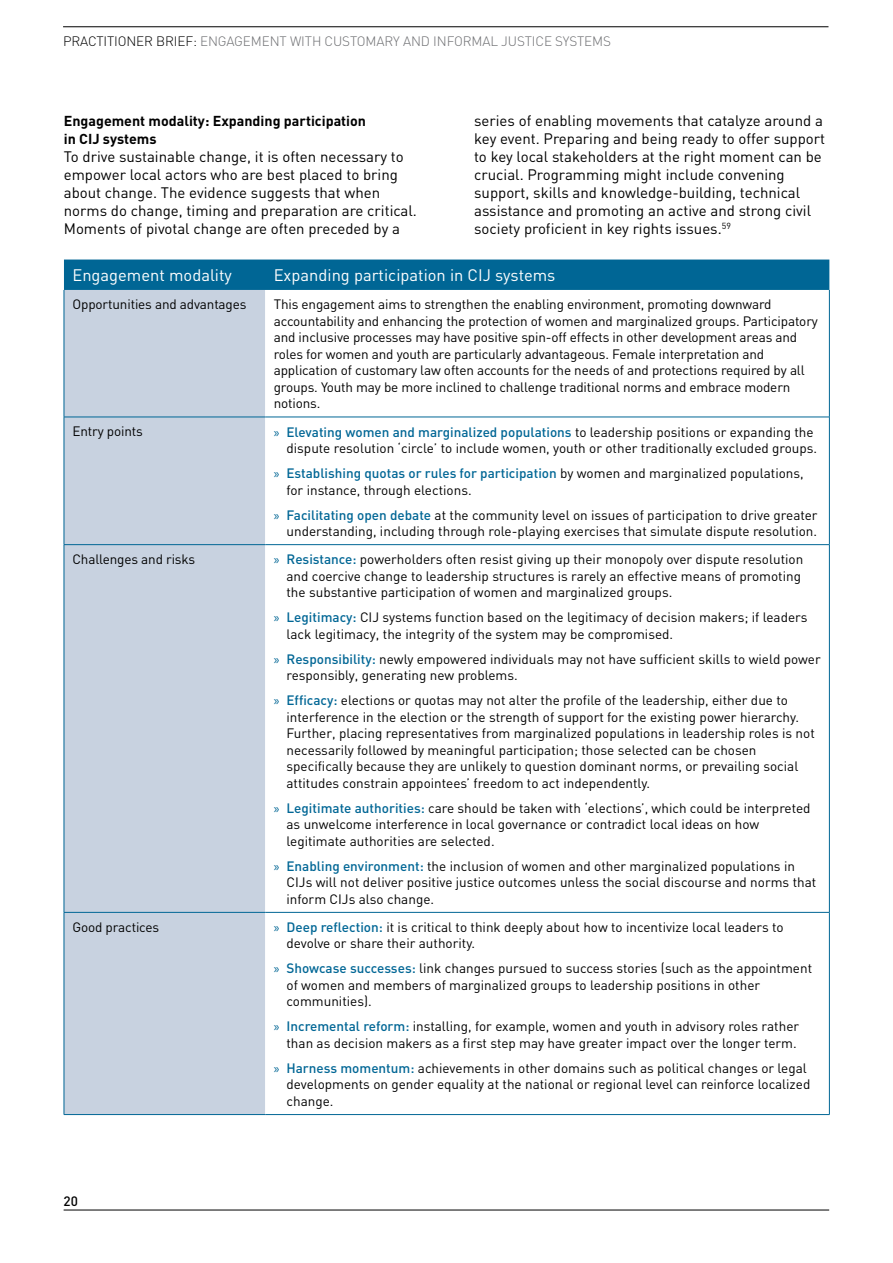
<style>
.page{position:relative;width:893px;height:1263px;background:#fff}
.page>*{position:absolute;margin:0;border:0;box-sizing:border-box;transform-origin:0 0}
.t1{font:16.5px "DIN";color:#fff}
.t2{font:15px/18px "DIN";color:#000}
.t3{font:700 14.25px/18px "DIN";color:#000}
.t4{font:13.5px/16.5px "DIN";color:#000}
.t5{font:300 13.5px "DIN";letter-spacing:-.01em;color:#6d6e71}
.t6{font:300 13.5px "DIN";letter-spacing:-.01em;color:#000}
.t7{font:500 13.5px "DIN";color:#000}
.s1{color:#6d6e71}
.s2{font-family:"Myriad Pro";color:#006695}
.s3{font-weight:500;color:#006695}
</style>
<div class="page">
<hr style="left:63px;top:26px;width:765px;height:1px;background:#000">
<hr style="left:64px;top:1209px;width:765px;height:1px;background:#000">
<div style="left:64px;top:260px;width:765px;height:30px;background:#006695"></div>
<div style="left:65px;top:290px;width:200px;height:824px;background:#c8d2e0"></div>
<svg style="left:265px;top:290px;width:564px;height:824px"></svg>
<hr style="left:64px;top:417px;width:201px;height:1px;background:#006695">
<hr style="left:265px;top:417px;width:565px;height:1px;background:#006695">
<hr style="left:64px;top:544px;width:201px;height:1px;background:#006695">
<hr style="left:265px;top:544px;width:565px;height:1px;background:#006695">
<hr style="left:64px;top:912px;width:201px;height:1px;background:#006695">
<hr style="left:265px;top:912px;width:565px;height:1px;background:#006695">
<hr style="left:829px;top:290px;width:1px;height:127px;background:#006695">
<hr style="left:829px;top:417px;width:1px;height:127px;background:#006695">
<hr style="left:829px;top:545px;width:1px;height:367px;background:#006695">
<hr style="left:829px;top:912px;width:1px;height:202px;background:#006695">
<hr style="left:64px;top:290px;width:1px;height:127px;background:#006695">
<hr style="left:64px;top:417px;width:1px;height:127px;background:#006695">
<hr style="left:64px;top:545px;width:1px;height:367px;background:#006695">
<hr style="left:64px;top:912px;width:1px;height:202px;background:#006695">
<hr style="left:64px;top:1114px;width:201px;height:1px;background:#006695">
<hr style="left:265px;top:1114px;width:565px;height:1px;background:#006695">
<p class="t6" style="left:63px;top:33px;width:208px">PRACTITIONER BRIEF: <span class="s1">ENGAGEMENT</span></p>
<p class="t5" style="left:290px;top:33px;width:156px">WITH CUSTO MARY AN D INFOR</p>
<p class="t5" style="left:471px;top:33px;width:61px">MAL JUSTICE</p>
<p class="t5" style="left:555px;top:33px;width:57px">SYSTE MS</p>
<p class="t3" style="left:64px;top:111px;width:304px">Engagement modality: Expanding participation in CIJ systems</p>
<p class="t2" style="left:64px;top:147px;width:355px">To drive sustainable change, it is often necessary to empower local actors who are best placed to bring about change. The evidence suggests that when norms do change, timing and preparation are critical.<br>Moments of pivotal change are often preceded by a</p>
<p class="t2" style="left:474px;top:111px;width:352px">series of enabling movements that catalyze around a key event. Preparing and being ready to offer support to key local stakeholders at the right moment can be crucial. Programming might include convening support, skills and knowledge-building, technical assistance and promoting an active and strong civil society proficient in key rights issues.<sup>59</sup></p>
<p class="t1" style="left:72px;top:265px;width:161px">Engagement modality</p>
<p class="t1" style="left:274px;top:265px;width:283px">Expanding participation in CIJ systems</p>
<p class="t4" style="left:72px;top:296px;width:175px">Opportunities and advantages</p>
<p class="t4" style="left:274px;top:296px;width:546px">This engagement aims to strengthen the enabling environment, promoting downward accountability and enhancing the protection of women and marginalized groups. Participatory and inclusive processes may have positive spin-off effects in other development areas and roles for women and youth are particularly advantageous. Female interpretation and application of customary law often accounts for the needs of and protections required by all groups. Youth may be more inclined to challenge traditional norms and embrace modern notions.</p>
<p class="t4" style="left:72px;top:423px;width:72px">Entry points</p>
<p class="t4" style="left:274px;top:423px;width:545px;text-align:right"><span class="s2">»</span> <span class="s3">Elevating women and marginalized populations</span> to leadership positions or expanding the dispute resolution ‘circle’ to include women, youth or other traditionally excluded groups.</p>
<p class="t4" style="left:286px;top:465px;width:519px;text-indent:-13px"><span class="s2">»</span> <span class="s3">Establishing quotas or rules for participation</span> by women and marginalized populations, for instance, through elections.</p>
<p class="t4" style="left:274px;top:506px;width:545px;text-align:right"><span class="s2">»</span> <span class="s3">Facilitating open debate</span> at the community level on issues of participation to drive greater understanding, including through role-playing exercises that simulate dispute resolution.</p>
<p class="t4" style="left:72px;top:551px;width:124px">Challenges and risks</p>
<p class="t4" style="left:286px;top:551px;width:518px;text-indent:-13px"><span class="s2">»</span> <span class="s3">Resistance:</span> powerholders often resist giving up their monopoly over dispute resolution and coercive change to leadership structures is rarely an effective means of promoting the substantive participation of women and marginalized groups.</p>
<p class="t4" style="left:286px;top:609px;width:522px;text-indent:-13px"><span class="s2">»</span> <span class="s3">Legitimacy:</span> CIJ systems function based on the legitimacy of decision makers; if leaders lack legitimacy, the integrity of the system may be compromised.</p>
<p class="t4" style="left:286px;top:650px;width:536px;text-indent:-13px"><span class="s2">»</span> <span class="s3">Responsibility:</span> newly empowered individuals may not have sufficient skills to wield power responsibly, generating new problems.</p>
<p class="t4" style="left:286px;top:692px;width:530px;text-indent:-13px"><span class="s2">»</span> <span class="s3">Efficacy:</span> elections or quotas may not alter the profile of the leadership, either due to interference in the election or the strength of support for the existing power hierarchy.<br>Further, placing representatives from marginalized populations in leadership roles is not necessarily followed by meaningful participation; those selected can be chosen specifically because they are unlikely to question dominant norms, or prevailing social attitudes constrain appointees’ freedom to act independently.</p>
<p class="t4" style="left:286px;top:799px;width:526px;text-indent:-13px"><span class="s2">»</span> <span class="s3">Legitimate authorities:</span> care should be taken with ‘elections’, which could be interpreted as unwelcome interference in local governance or contradict local ideas on how legitimate authorities are selected.</p>
<p class="t4" style="left:286px;top:857px;width:531px;text-indent:-13px"><span class="s2">»</span> <span class="s3">Enabling environment:</span> the inclusion of women and other marginalized populations in<br>CIJs will not deliver positive justice outcomes unless the social discourse and norms that inform CIJs also change.</p>
<p class="t4" style="left:72px;top:918px;width:88px">Good practices</p>
<p class="t4" style="left:286px;top:918px;width:499px;text-indent:-13px"><span class="s2">»</span> <span class="s3">Deep reflection:</span> it is critical to think deeply about how to incentivize local leaders to devolve or share their authority.</p>
<p class="t4" style="left:286px;top:960px;width:527px;text-indent:-13px"><span class="s2">»</span> <span class="s3">Showcase successes:</span> link changes pursued to success stories (such as the appointment of women and members of marginalized groups to leadership positions in other communities).</p>
<p class="t4" style="left:274px;top:1018px;width:527px;text-align:right"><span class="s2">»</span> <span class="s3">I ncremental reform:</span> installing, for example, women and youth in advisory roles rather than as decision makers as a first step may have greater impact over the longer term.</p>
<p class="t4" style="left:286px;top:1059px;width:525px;text-indent:-13px"><span class="s2">»</span> <span class="s3">Harness momentum:</span> achievements in other domains such as political changes or legal developments on gender equality at the national or regional level can reinforce localized change.</p>
<p class="t7" style="left:64px;top:1192px;width:16px">20</p>
</div>
